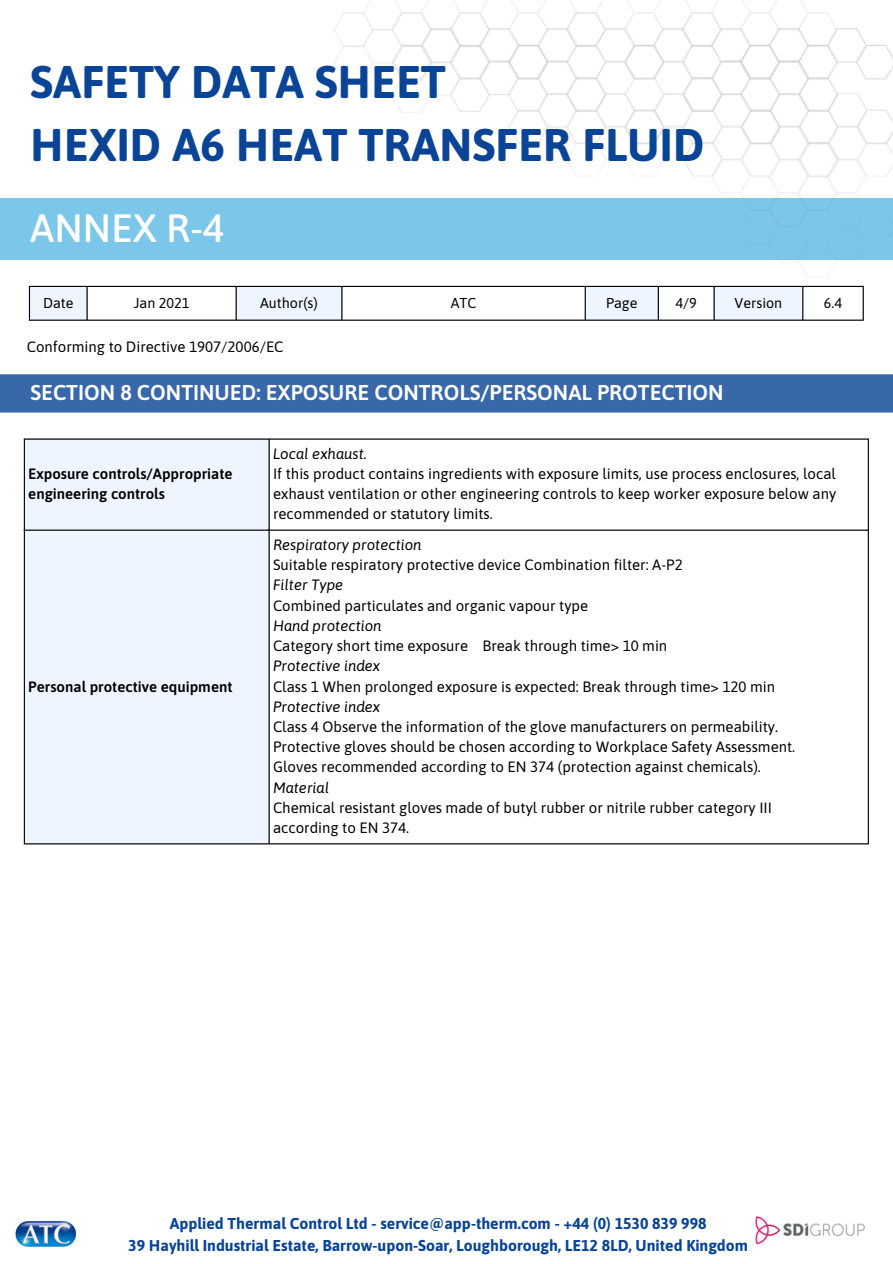
<style>
.page{position:relative;width:893px;height:1264px;background:#fff}
.page>*{position:absolute;margin:0;border:0;box-sizing:border-box;transform-origin:0 0}
.t1{font:700 45.75px "Asap";color:#094496}
.t2{font:500 39.45px "Asap";color:#fff}
.t3{font:600 21.45px "Asap";color:#fff}
.t4{font:700 15.75px "Asap";color:#094496}
.t5{font:15px/20.2px "Asap";color:#000}
.t6{font:italic 15px "Asap";color:#000}
.t7{font:600 15px/20.2px "Asap";color:#000}
.t8{font:14.25px "Asap";color:#000}
</style>
<div class="page">
<div style="left:0;top:198px;width:222px;height:62px;background:#7cc7e9"></div>
<img style="left:15px;top:1221px;width:62px;height:26px">
<img style="left:755px;top:1216px;width:110px;height:29px">
<img style="left:222px;top:0;width:670px;height:321px">
<svg style="left:30px;top:287px;width:772px;height:32px"></svg>
<hr style="left:29px;top:287px;width:1px;height:32px;background:#000">
<hr style="left:86px;top:287px;width:2px;height:32px;background:#000">
<hr style="left:235px;top:287px;width:2px;height:32px;background:#000">
<hr style="left:341px;top:287px;width:1px;height:32px;background:#000">
<hr style="left:584px;top:287px;width:1px;height:32px;background:#000">
<hr style="left:657px;top:287px;width:1px;height:32px;background:#000">
<hr style="left:713px;top:287px;width:1px;height:32px;background:#000">
<hr style="left:802px;top:287px;width:1px;height:32px;background:#000">
<hr style="left:862px;top:287px;width:1px;height:32px;background:#000">
<hr style="left:29px;top:286px;width:834px;height:1px;background:#000">
<hr style="left:29px;top:319px;width:834px;height:2px;background:#000">
<div style="left:0;top:374px;width:892px;height:38px;background:#3968aa"></div>
<div style="left:25px;top:439px;width:243px;height:404px;background:#eef5fe"></div>
<hr style="left:24px;top:439px;width:1px;height:404px;background:#000">
<hr style="left:268px;top:439px;width:1px;height:404px;background:#000">
<hr style="left:867px;top:439px;width:1px;height:404px;background:#000">
<hr style="left:24px;top:438px;width:844px;height:1px;background:#000">
<hr style="left:24px;top:529px;width:844px;height:1px;background:#000">
<hr style="left:24px;top:843px;width:844px;height:1px;background:#000">
<p class="t1" style="left:30px;top:55px;width:417px">SAFETY DATA SHEET</p>
<p class="t1" style="left:30px;top:118px;width:675px">HEXID A6 HEAT TRANSFER FLUID</p>
<p class="t2" style="left:30px;top:205px;width:195px">ANNEX R-4</p>
<p class="t8" style="left:43px;top:295px;width:32px">Date</p>
<p class="t8" style="left:134px;top:295px;width:57px">Jan 2021</p>
<p class="t8" style="left:260px;top:295px;width:59px">Author(s)</p>
<p class="t8" style="left:451px;top:295px;width:27px">ATC</p>
<p class="t8" style="left:606px;top:295px;width:33px">Page</p>
<p class="t8" style="left:675px;top:295px;width:23px">4/9</p>
<p class="t8" style="left:734px;top:295px;width:49px">Version</p>
<p class="t8" style="left:823px;top:295px;width:20px">6.4</p>
<p class="t5" style="left:27px;top:336px;width:258px">Conforming to Directive 1907/2006/EC</p>
<p class="t3" style="left:31px;top:380px;width:694px">SECTION 8 CONTINUED: EXPOSURE CONTROLS/PERSONAL PROTECTION</p>
<p class="t7" style="left:28px;top:463px;width:206px">Exposure controls/Appropriate engineering controls</p>
<p class="t7" style="left:28px;top:676px;width:206px">Personal protective equipment</p>
<p class="t6" style="left:273px;top:444px;width:95px">Local exhaust.</p>
<p class="t5" style="left:273px;top:463px;width:564px;text-align:justify">If this product contains ingredients with exposure limits, use process enclosures, local exhaust ventilation or other engineering controls to keep worker exposure below any recommended or statutory limits.</p>
<p class="t6" style="left:273px;top:536px;width:150px">Respiratory protection</p>
<p class="t5" style="left:273px;top:554px;width:411px">Suitable respiratory protective device Combination filter: A-P2</p>
<p class="t6" style="left:273px;top:576px;width:72px">Filter Type</p>
<p class="t5" style="left:273px;top:595px;width:317px">Combined particulates and organic vapour type</p>
<p class="t6" style="left:273px;top:616px;width:110px">Hand protection</p>
<p class="t5" style="left:273px;top:635px;width:396px">Category short time exposure Break through time&gt; 10 min</p>
<p class="t6" style="left:273px;top:657px;width:109px">Protective index</p>
<p class="t5" style="left:273px;top:676px;width:503px">Class 1 When prolonged exposure is expected: Break through time&gt; 120 min</p>
<p class="t6" style="left:273px;top:697px;width:109px">Protective index</p>
<p class="t5" style="left:273px;top:716px;width:523px">Class 4 Observe the information of the glove manufacturers on permeability.<br>Protective gloves should be chosen according to Workplace Safety Assessment.<br>Gloves recommended according to EN 374 (protection against chemicals).</p>
<p class="t6" style="left:273px;top:778px;width:58px">Material</p>
<p class="t5" style="left:273px;top:797px;width:500px">Chemical resistant gloves made of butyl rubber or nitrile rubber category III according to EN 374.</p>
<p class="t4" style="left:170px;top:1214px;width:538px">Applied Thermal Control Ltd - service@app-therm.com - +44 (0) 1530 839 998</p>
<p class="t4" style="left:128px;top:1236px;width:621px">39 Hayhill Industrial Estate, Barrow-upon-Soar, Loughborough, LE12 8LD, United Kingdom</p>
</div>
